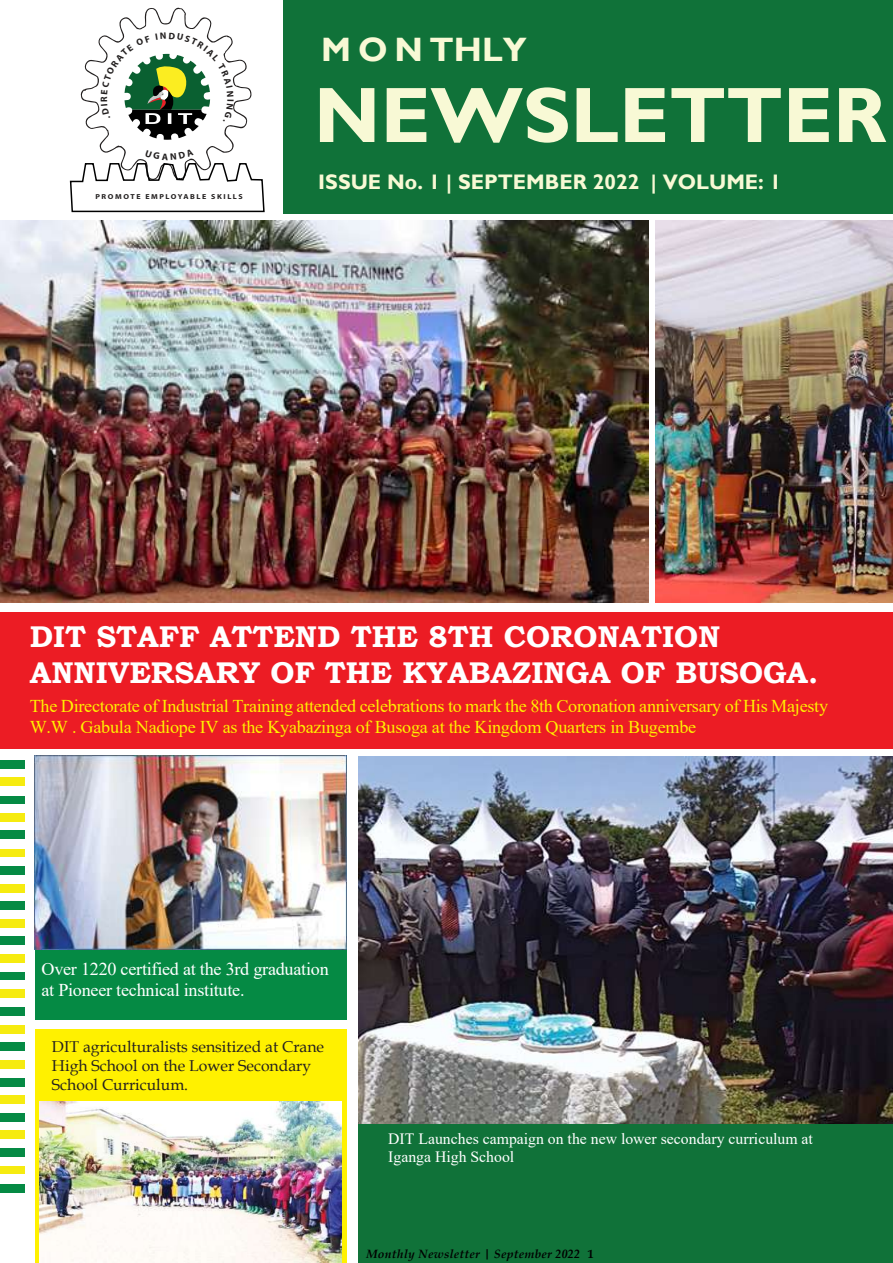
<style>
.page{position:relative;width:893px;height:1263px;background:#fff}
.page>*{position:absolute;margin:0;border:0;box-sizing:border-box;transform-origin:0 0}
.t1{font:700 79.05px "Gill Sans";color:#f8f9d5}
.t2{font:700 33.75px "Gill Sans";letter-spacing:.1em;color:#f8f9d5}
.t3{font:700 30px/36px "Bookman Old Style";color:#fff}
.t4{font:700 21px "Gill Sans";color:#f8f9d5}
.t5{font:18px/21.6px "Times New Roman";letter-spacing:-.015em;color:#fff100}
.t6{font:18px/21.6px "Times New Roman";letter-spacing:-.015em;color:#fff}
.t7{font:15.75px/18.9px "Book Antiqua";color:#231f20}
.t8{font:15.75px/18.9px "Times New Roman";color:#fff}
.t9{font:italic 700 12px "Book Antiqua";letter-spacing:.025em;color:#000}
.t10{font:700 7.2px "Myriad Pro";letter-spacing:.2em;color:#221f1f;scale:1.1 1}
.s1{font-style:normal}
</style>
<div class="page">
<div style="left:359px;top:1124px;width:534px;height:139px;background:#107239"></div>
<div style="left:35px;top:756px;width:311px;height:263px;background:#058a44"></div>
<div style="left:284px;top:0;width:609px;height:213px;background:#107239"></div>
<div style="left:0;top:1184px;width:24px;height:8px;background:#058a44"></div>
<div style="left:0;top:1166px;width:24px;height:8px;background:#f6eb0f"></div>
<div style="left:0;top:1148px;width:24px;height:8px;background:#058a44"></div>
<div style="left:0;top:1131px;width:24px;height:8px;background:#f6eb0f"></div>
<div style="left:0;top:1113px;width:24px;height:8px;background:#058a44"></div>
<div style="left:0;top:1096px;width:24px;height:8px;background:#f6eb0f"></div>
<div style="left:0;top:1078px;width:24px;height:8px;background:#058a44"></div>
<div style="left:0;top:1060px;width:24px;height:8px;background:#f6eb0f"></div>
<div style="left:0;top:1042px;width:24px;height:9px;background:#058a44"></div>
<div style="left:0;top:1025px;width:24px;height:8px;background:#f6eb0f"></div>
<div style="left:0;top:1007px;width:24px;height:8px;background:#058a44"></div>
<div style="left:0;top:990px;width:24px;height:8px;background:#f6eb0f"></div>
<div style="left:0;top:972px;width:24px;height:8px;background:#058a44"></div>
<div style="left:0;top:954px;width:24px;height:8px;background:#f6eb0f"></div>
<div style="left:0;top:937px;width:24px;height:8px;background:#058a44"></div>
<div style="left:0;top:919px;width:24px;height:8px;background:#f6eb0f"></div>
<div style="left:0;top:901px;width:24px;height:9px;background:#058a44"></div>
<div style="left:0;top:884px;width:24px;height:8px;background:#f6eb0f"></div>
<div style="left:0;top:866px;width:24px;height:8px;background:#058a44"></div>
<div style="left:0;top:848px;width:24px;height:8px;background:#f6eb0f"></div>
<div style="left:0;top:831px;width:24px;height:8px;background:#058a44"></div>
<div style="left:0;top:813px;width:24px;height:8px;background:#f6eb0f"></div>
<div style="left:0;top:796px;width:24px;height:8px;background:#058a44"></div>
<div style="left:0;top:778px;width:24px;height:8px;background:#f6eb0f"></div>
<div style="left:0;top:760px;width:24px;height:8px;background:#058a44"></div>
<div style="left:0;top:613px;width:893px;height:136px;background:#ec1c24"></div>
<img style="left:655px;top:221px;width:238px;height:381px">
<img style="left:0;top:221px;width:649px;height:381px">
<img style="left:35px;top:756px;width:311px;height:193px">
<div style="left:35px;top:1029px;width:311px;height:234px;background:#fff100"></div>
<img style="left:39px;top:1101px;width:302px;height:162px">
<img style="left:359px;top:757px;width:534px;height:367px">
<svg style="left:69px;top:7px;width:196px;height:206px"></svg>
<h2 class="t2" style="left:321px;top:29px;width:207px">MONTHLY</h2>
<p class="t10" style="left:95px;top:192px;width:135px">PROMOTE EMPLOYABLE SKILLS</p>
<h1 class="t1" style="left:314px;top:68px;width:574px">NEWSLETTER</h1>
<p class="t4" style="left:318px;top:169px;width:465px">ISSUE No. 1 | SEPTEMBER 2022 | VOLUME: 1</p>
<h3 class="t3" style="left:30px;top:619px;width:790px">DIT STAFF ATTEND THE 8TH CORONATION<br>ANNIVERSARY OF THE KYABAZINGA OF BUSOGA.</h3>
<p class="t5" style="left:30px;top:694px;width:800px">The Directorate of Industrial Training attended celebrations to mark the 8th Coronation anniversary of His Majesty<br>W.W . Gabula Nadiope IV as the Kyabazinga of Busoga at the Kingdom Quarters in Bugembe</p>
<p class="t6" style="left:41px;top:957px;width:289px">Over 1220 certified at the 3rd graduation at Pioneer technical institute.</p>
<p class="t7" style="left:52px;top:1037px;width:274px">DIT agriculturalists sensitized at Crane<br>High School on the Lower Secondary<br>School Curriculum.</p>
<p class="t8" style="left:388px;top:1128px;width:426px">DIT Launches campaign on the new lower secondary curriculum at<br>Iganga High School</p>
<p class="t9" style="left:366px;top:1245px;width:229px">Monthly Newsletter | September 2022 <span class="s1">1</span></p>
</div>
